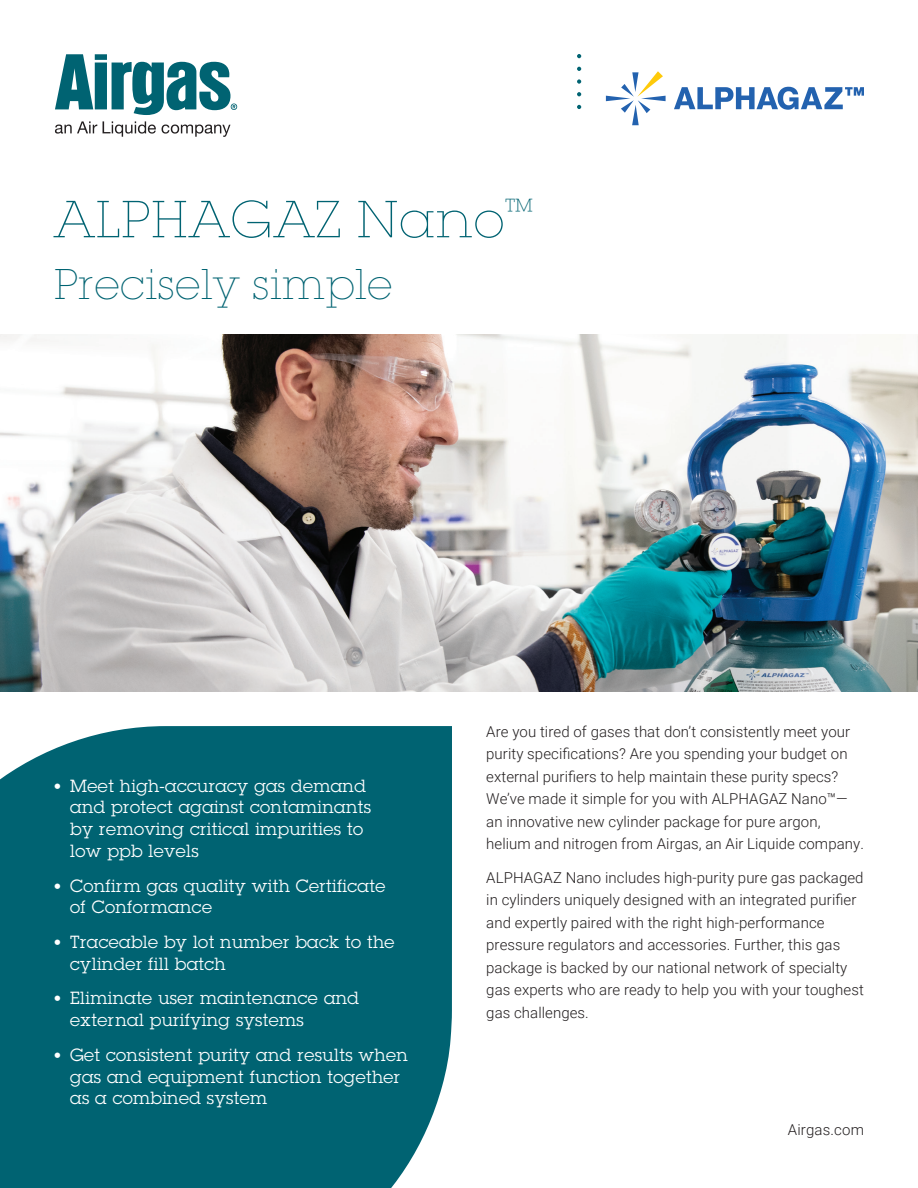
<style>
.page{position:relative;width:918px;height:1188px;background:#fff}
.page>*{position:absolute;margin:0;border:0;box-sizing:border-box;transform-origin:0 0}
.t1{font:200 51px "Lubalin Graph Std";letter-spacing:.025em;color:#006372}
.t2{font:200 42px "Lubalin Graph Std";letter-spacing:.015em;color:#006372}
.t3{font:17.25px/21.8px "Lubalin Graph Std";letter-spacing:.025em;color:#fff}
.t4{font:300 15px/22.5px "Roboto";letter-spacing:.005em;color:#231f20}
.s1{font-family:"N Haas Grotesk DS Pro 75 Bd";font-size:18px}
</style>
<div class="page">
<div style="left:0;top:726px;width:452px;height:462px;background:#006372"></div>
<svg style="left:55px;top:121px;width:42px;height:13px"></svg>
<svg style="left:103px;top:121px;width:53px;height:16px"></svg>
<svg style="left:162px;top:125px;width:68px;height:12px"></svg>
<svg style="left:55px;top:54px;width:182px;height:61px"></svg>
<svg style="left:577px;top:105px;width:4px;height:4px"></svg>
<svg style="left:577px;top:92px;width:4px;height:4px"></svg>
<svg style="left:577px;top:79px;width:4px;height:5px"></svg>
<svg style="left:577px;top:67px;width:4px;height:4px"></svg>
<svg style="left:577px;top:54px;width:4px;height:4px"></svg>
<svg style="left:674px;top:87px;width:190px;height:23px"></svg>
<svg style="left:606px;top:71px;width:60px;height:54px"></svg>
<img style="left:0;top:335px;width:918px;height:356px">
<h1 class="t1" style="left:54px;top:190px;width:481px">ALPHAGAZ Nano<sup>™</sup></h1>
<h2 class="t2" style="left:54px;top:260px;width:340px">Precisely simple</h2>
<p class="t3" style="left:70px;top:774px;width:302px;text-indent:-16px"><span class="s1">•</span> Meet high-accuracy gas demand and protect against contaminants by removing critical impurities to low ppb levels</p>
<p class="t3" style="left:70px;top:874px;width:317px;text-indent:-16px"><span class="s1">•</span> Confirm gas quality with Certificate of Conformance</p>
<p class="t3" style="left:70px;top:931px;width:326px;text-indent:-16px"><span class="s1">•</span> Traceable by lot number back to the cylinder fill batch</p>
<p class="t3" style="left:70px;top:987px;width:290px;text-indent:-16px"><span class="s1">•</span> Eliminate user maintenance and external purifying systems</p>
<p class="t3" style="left:70px;top:1044px;width:339px;text-indent:-16px"><span class="s1">•</span> Get consistent purity and results when gas and equipment function together as a combined system</p>
<p class="t4" style="left:486px;top:720px;width:379px">Are you tired of gases that don’t consistently meet your purity specifications? Are you spending your budget on external purifiers to help maintain these purity specs?<br>We’ve made it simple for you with ALPHAGAZ Nano™— an innovative new cylinder package for pure argon, helium and nitrogen from Airgas, an Air Liquide company.</p>
<p class="t4" style="left:486px;top:866px;width:379px">ALPHAGAZ Nano includes high-purity pure gas packaged in cylinders uniquely designed with an integrated purifier and expertly paired with the right high-performance pressure regulators and accessories. Further, this gas package is backed by our national network of specialty gas experts who are ready to help you with your toughest gas challenges.</p>
<p class="t4" style="left:788px;top:1117px;width:78px">Airgas.com</p>
</div>
